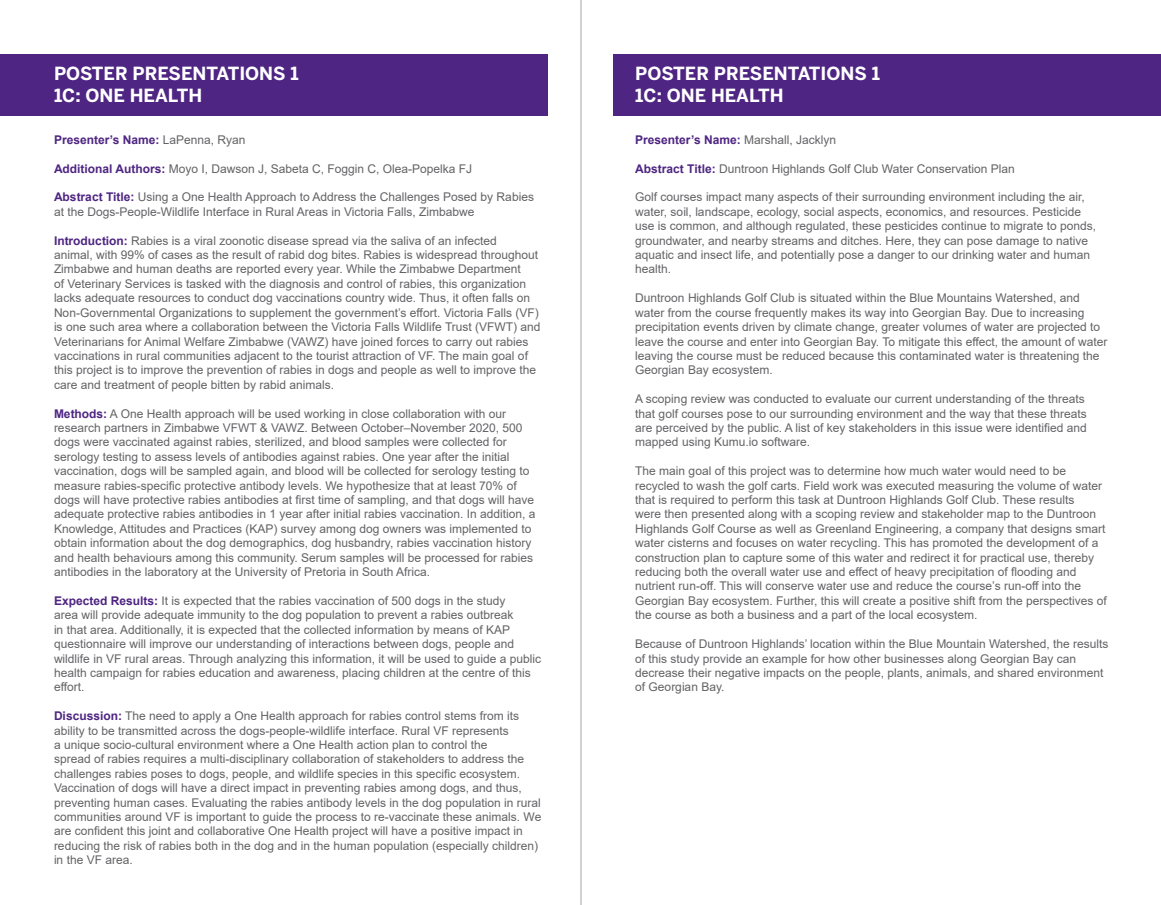
<style>
.page{position:relative;width:1161px;height:905px;background:#fff}
.page>*{position:absolute;margin:0;border:0;box-sizing:border-box;transform-origin:0 0}
.t1{font:700 18px/21.6px "Benton Sans";color:#fff}
.Format{font:12px/14.4px "Arial";color:#636265}
.Format-2{font:700 12px "Arial";color:#4e2582}
.s1{font-weight:400;color:#636265}
.s2{font-weight:700;color:#4e2582}
</style>
<div class="page">
<hr style="left:581px;top:0;width:1px;height:904px;background:#d1d2d4">
<div style="left:613px;top:54px;width:548px;height:61px;background:#4e2582"></div>
<div style="left:0;top:54px;width:548px;height:61px;background:#4e2582"></div>
<h1 class="t1" style="left:54px;top:63px;width:246px">POSTER PRESENTATIONS 1<br>1C: ONE HEALTH</h1>
<h1 class="t1" style="left:635px;top:63px;width:246px">POSTER PRESENTATIONS 1<br>1C: ONE HEALTH</h1>
<p class="Format-2" style="left:54px;top:131px;width:193px">Presenter’s Name: <span class="s1">LaPenna, Ryan</span></p>
<p class="Format" style="left:54px;top:161px;width:420px"><span class="s2">Additional Authors:</span> Moyo I, Dawson J, Sabeta C, Foggin C, Olea-Popelka FJ</p>
<p class="Format" style="left:54px;top:190px;width:482px"><span class="s2">Abstract Title:</span> Using a One Health Approach to Address the Challenges Posed by Rabies at the Dogs-People-Wildlife Interface in Rural Areas in Victoria Falls, Zimbabwe</p>
<p class="Format" style="left:54px;top:233px;width:488px"><span class="s2">Introduction:</span> Rabies is a viral zoonotic disease spread via the saliva of an infected<br>animal, with 99% of cases as the result of rabid dog bites. Rabies is widespread throughout Zimbabwe and human deaths are reported every year. While the Zimbabwe Department<br>of Veterinary Services is tasked with the diagnosis and control of rabies, this organization lacks adequate resources to conduct dog vaccinations country wide. Thus, it often falls on Non-Governmental Organizations to supplement the government’s effort. Victoria Falls (VF) is one such area where a collaboration between the Victoria Falls Wildlife Trust (VFWT) and Veterinarians for Animal Welfare Zimbabwe (VAWZ) have joined forces to carry out rabies vaccinations in rural communities adjacent to the tourist attraction of VF. The main goal of this project is to improve the prevention of rabies in dogs and people as well to improve the care and treatment of people bitten by rabid animals.</p>
<p class="Format" style="left:54px;top:406px;width:483px"><span class="s2">Methods:</span> A One Health approach will be used working in close collaboration with our research partners in Zimbabwe VFWT &amp; VAWZ. Between October–November 2020, 500 dogs were vaccinated against rabies, sterilized, and blood samples were collected for serology testing to assess levels of antibodies against rabies. One year after the initial vaccination, dogs will be sampled again, and blood will be collected for serology testing to measure rabies-specific protective antibody levels. We hypothesize that at least 70% of dogs will have protective rabies antibodies at first time of sampling, and that dogs will have adequate protective rabies antibodies in 1 year after initial rabies vaccination. In addition, a Knowledge, Attitudes and Practices (KAP) survey among dog owners was implemented to obtain information about the dog demographics, dog husbandry, rabies vaccination history and health behaviours among this community. Serum samples will be processed for rabies antibodies in the laboratory at the University of Pretoria in South Africa.</p>
<p class="Format" style="left:54px;top:593px;width:489px"><span class="s2">Expected Results:</span> It is expected that the rabies vaccination of 500 dogs in the study<br>area will provide adequate immunity to the dog population to prevent a rabies outbreak<br>in that area. Additionally, it is expected that the collected information by means of KAP questionnaire will improve our understanding of interactions between dogs, people and wildlife in VF rural areas. Through analyzing this information, it will be used to guide a public health campaign for rabies education and awareness, placing children at the centre of this effort.</p>
<p class="Format" style="left:54px;top:708px;width:489px"><span class="s2">Discussion:</span> The need to apply a One Health approach for rabies control stems from its ability to be transmitted across the dogs-people-wildlife interface. Rural VF represents<br>a unique socio-cultural environment where a One Health action plan to control the<br>spread of rabies requires a multi-disciplinary collaboration of stakeholders to address the challenges rabies poses to dogs, people, and wildlife species in this specific ecosystem.<br>Vaccination of dogs will have a direct impact in preventing rabies among dogs, and thus, preventing human cases. Evaluating the rabies antibody levels in the dog population in rural communities around VF is important to guide the process to re-vaccinate these animals. We are confident this joint and collaborative One Health project will have a positive impact in reducing the risk of rabies both in the dog and in the human population (especially children) in the VF area.</p>
<p class="Format-2" style="left:635px;top:131px;width:202px">Presenter’s Name: <span class="s1">Marshall, Jacklyn</span></p>
<p class="Format" style="left:635px;top:161px;width:381px"><span class="s2">Abstract Title:</span> Duntroon Highlands Golf Club Water Conservation Plan</p>
<p class="Format" style="left:635px;top:190px;width:462px">Golf courses impact many aspects of their surrounding environment including the air, water, soil, landscape, ecology, social aspects, economics, and resources. Pesticide use is common, and although regulated, these pesticides continue to migrate to ponds, groundwater, and nearby streams and ditches. Here, they can pose damage to native aquatic and insect life, and potentially pose a danger to our drinking water and human health.</p>
<p class="Format" style="left:635px;top:291px;width:474px">Duntroon Highlands Golf Club is situated within the Blue Mountains Watershed, and water from the course frequently makes its way into Georgian Bay. Due to increasing precipitation events driven by climate change, greater volumes of water are projected to leave the course and enter into Georgian Bay. To mitigate this effect, the amount of water leaving the course must be reduced because this contaminated water is threatening the Georgian Bay ecosystem.</p>
<p class="Format" style="left:635px;top:391px;width:453px">A scoping review was conducted to evaluate our current understanding of the threats that golf courses pose to our surrounding environment and the way that these threats are perceived by the public. A list of key stakeholders in this issue were identified and mapped using Kumu.io software.</p>
<p class="Format" style="left:635px;top:463px;width:473px">The main goal of this project was to determine how much water would need to be recycled to wash the golf carts. Field work was executed measuring the volume of water that is required to perform this task at Duntroon Highlands Golf Club. These results<br>were then presented along with a scoping review and stakeholder map to the Duntroon Highlands Golf Course as well as Greenland Engineering, a company that designs smart water cisterns and focuses on water recycling. This has promoted the development of a construction plan to capture some of this water and redirect it for practical use, thereby reducing both the overall water use and effect of heavy precipitation of flooding and nutrient run-off. This will conserve water use and reduce the course’s run-off into the Georgian Bay ecosystem. Further, this will create a positive shift from the perspectives of the course as both a business and a part of the local ecosystem.</p>
<p class="Format" style="left:635px;top:636px;width:475px">Because of Duntroon Highlands’ location within the Blue Mountain Watershed, the results of this study provide an example for how other businesses along Georgian Bay can decrease their negative impacts on the people, plants, animals, and shared environment of Georgian Bay.</p>
</div>
